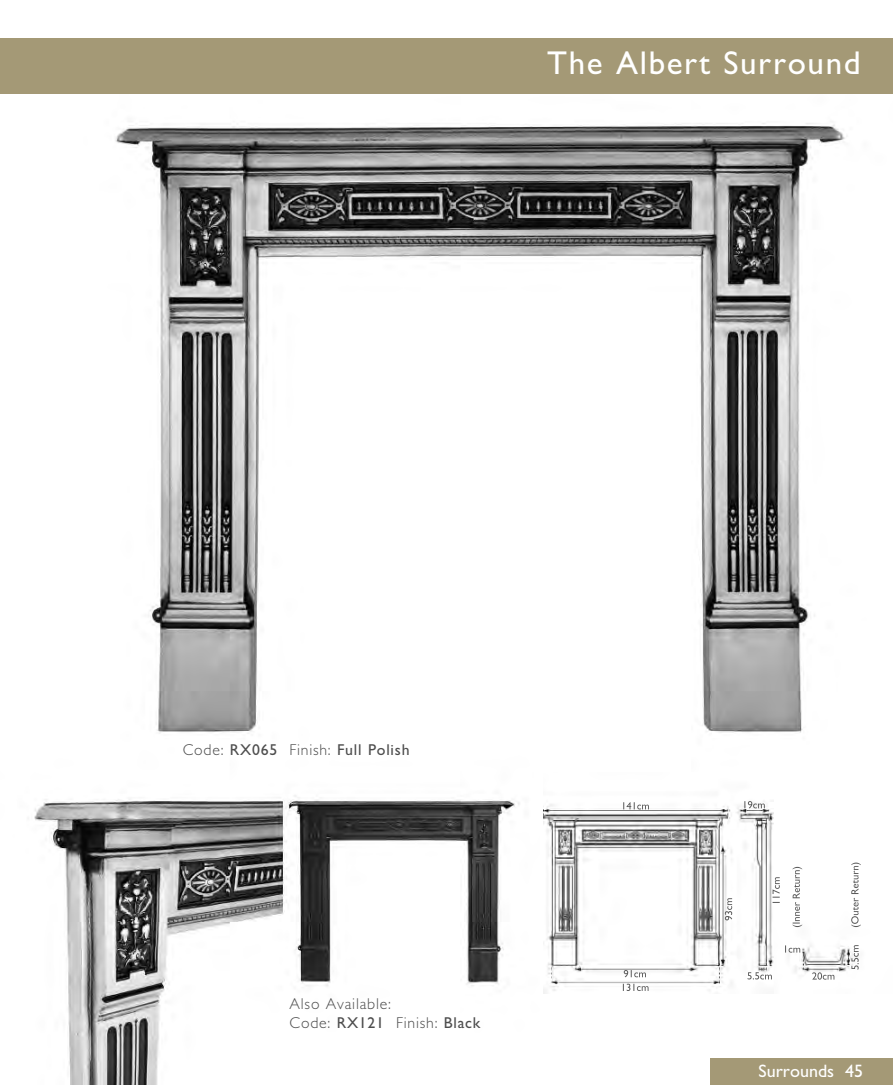
<style>
.page{position:relative;width:893px;height:1085px;background:#fff}
.page>*{position:absolute;margin:0;border:0;box-sizing:border-box;transform-origin:0 0}
.t1{font:33px "Gill Sans";letter-spacing:.05em;color:#fff}
.t2{font:18px "Gill Sans";color:#fff}
.t3{font:300 15.75px/18.9px "Gill Sans";letter-spacing:.05em;color:#4d4d4d}
.t4{font:15.75px "Gill Sans";letter-spacing:.05em;color:#4d4d4d}
.s1{font-weight:300}
.s2{font-weight:400}
</style>
<div class="page">
<img style="left:34px;top:123px;width:811px;height:961px">
<div style="left:0;top:38px;width:893px;height:56px;background:#a49976"></div>
<img style="left:543px;top:772px;width:318px;height:221px">
<img style="left:544px;top:809px;width:306px;height:174px">
<img style="left:623px;top:802px;width:26px;height:7px">
<img style="left:744px;top:801px;width:21px;height:7px">
<img style="left:624px;top:969px;width:22px;height:8px">
<img style="left:747px;top:972px;width:25px;height:7px">
<img style="left:812px;top:972px;width:22px;height:7px">
<img style="left:851px;top:945px;width:8px;height:24px">
<img style="left:851px;top:876px;width:10px;height:50px">
<img style="left:792px;top:870px;width:10px;height:56px">
<img style="left:785px;top:945px;width:15px;height:7px">
<img style="left:725px;top:898px;width:7px;height:22px">
<img style="left:772px;top:877px;width:8px;height:25px">
<img style="left:623px;top:983px;width:26px;height:7px">
<div style="left:710px;top:1058px;width:183px;height:26px;background:#a49976"></div>
<h1 class="t1" style="left:547px;top:43px;width:315px">The Albert Surround</h1>
<p class="t4" style="left:183px;top:740px;width:228px"><span class="s1">Code:</span> RX065 <span class="s1">Finish:</span> Full Polish</p>
<p class="t3" style="left:290px;top:993px;width:192px">Also Available:<br>Code: <span class="s2">RX121</span> Finish: <span class="s2">Black</span></p>
<p class="t2" style="left:759px;top:1060px;width:106px">Surrounds 45</p>
</div>
